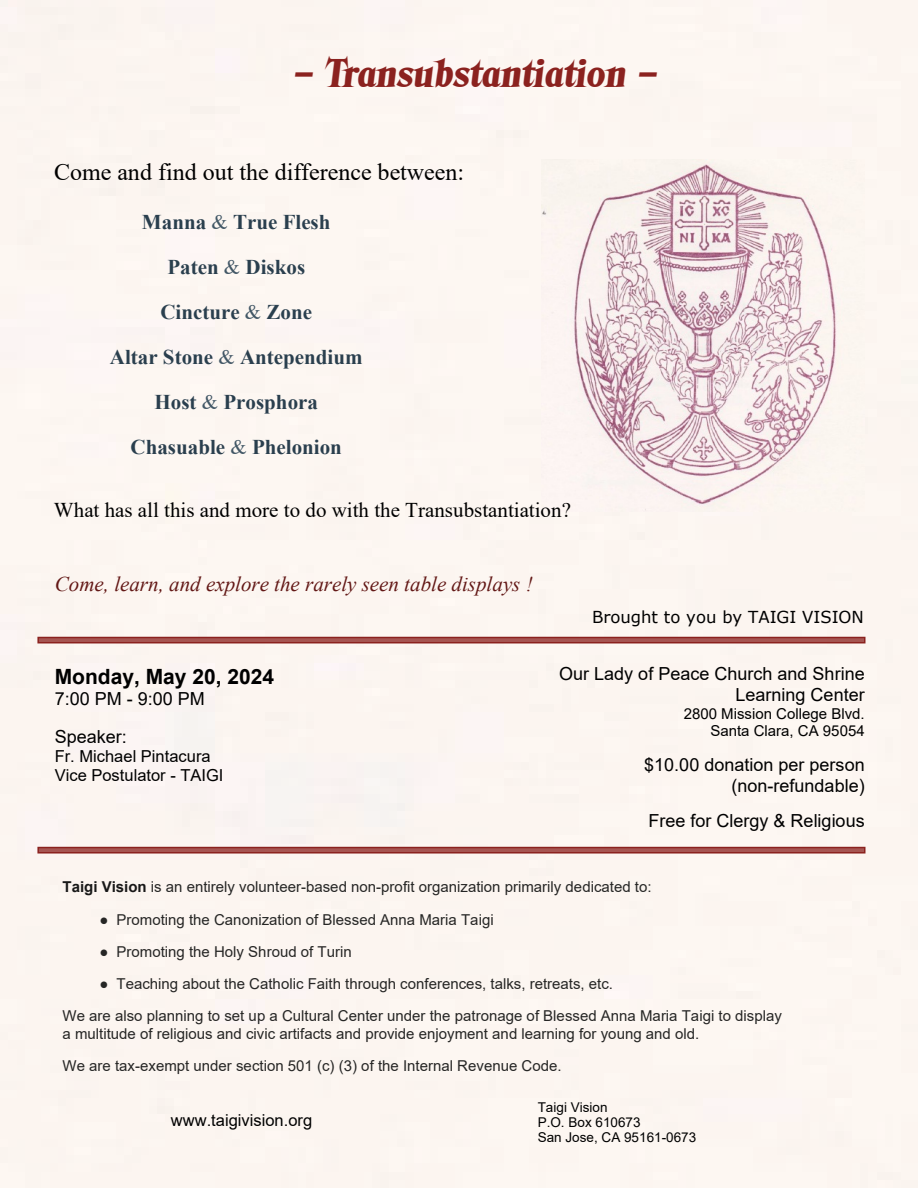
<style>
.page{position:relative;width:918px;height:1188px;background:#fff}
.page>*{position:absolute;margin:0;border:0;box-sizing:border-box;transform-origin:0 0}
.t1{font:italic 39px "Blue Ridge Heavy SF Bold";color:#8b221f}
.t2{font:24px "Times New Roman";color:#000}
.t3{font:700 21px/45px "Times New Roman";color:#2a3f4e;text-align:center}
.t4{font:21px "Times New Roman";color:#000}
.t5{font:italic 21px "Times New Roman";color:#631816}
.t6{font:700 21px "Arial";color:#000}
.t7{font:18px/20.7px "Arial";color:#000;text-align:right}
.t8{font:16.5px/18.9px "Arial";color:#000}
.t9{font:16.5px "Verdana";color:#000}
.t10{font:15px/32.2px "Arial";color:#262625}
.t11{font:15px/17.2px "Arial";color:#000;text-align:right}
.t12{font:13.5px/15.5px "Arial";color:#000}
.s1{font-weight:400;color:#425766}
.s2{font-weight:700;color:#181818}
.s3{font-family:"Times New Roman"}
</style>
<div class="page">
<div style="left:37px;top:637px;width:828px;height:6px;background:#8b221f;border:2px solid #8b221f;opacity:.76"></div>
<div style="left:37px;top:847px;width:828px;height:7px;background:#8b221f;border:2px solid #8b221f;opacity:.76"></div>
<img style="left:542px;top:159px;width:322px;height:352px">
<h1 class="t1" style="left:293px;top:58px;width:364px">— Transubstantiation —</h1>
<h2 class="t2" style="left:54px;top:163px;width:412px">Come and find out the difference between:</h2>
<h3 class="t3" style="left:110px;top:202px;width:254px">Manna <span class="s1">&amp;</span> True Flesh<br>Paten <span class="s1">&amp;</span> Diskos<br>Cincture <span class="s1">&amp;</span> Zone<br>Altar Stone <span class="s1">&amp;</span> Antependium<br>Host <span class="s1">&amp;</span> Prosphora<br>Chasuable <span class="s1">&amp;</span> Phelonion</h3>
<h3 class="t4" style="left:54px;top:502px;width:519px">What has all this and more to do with the Transubstantiation?</h3>
<h3 class="t5" style="left:55px;top:577px;width:479px">Come, learn, and explore the rarely seen table displays !</h3>
<h3 class="t6" style="left:55px;top:668px;width:221px">Monday, May 20, 2024</h3>
<p class="t7" style="left:55px;top:682px;width:152px;line-height:37.8px;text-align:left">7:00 PM - 9:00 PM<br>Speaker:</p>
<p class="t8" style="left:55px;top:749px;width:170px">Fr. Michael Pintacura<br>Vice Postulator - TAIGI</p>
<p class="t9" style="left:592px;top:610px;width:273px">Brought to you by TAIGI VISION</p>
<p class="t7" style="left:559px;top:665px;width:307px">Our Lady of Peace Church and Shrine<br>Learning Center</p>
<p class="t11" style="left:684px;top:707px;width:183px">2800 Mission College Blvd.<br>Santa Clara, CA 95054</p>
<p class="t7" style="left:644px;top:756px;width:222px">$10.00 donation per person (non-refundable)</p>
<p class="t7" style="left:649px;top:812px;width:218px">Free for Clergy &amp; Religious</p>
<p class="t10" style="left:63px;top:872px;width:591px"><span class="s2">Taigi Vision</span> is an entirely volunteer-based non-profit organization primarily dedicated to:</p>
<p class="t10" style="left:100px;top:905px;width:396px"><span class="s3">●</span> Promoting the Canonization of Blessed Anna Maria Taigi</p>
<p class="t10" style="left:100px;top:937px;width:254px"><span class="s3">●</span> Promoting the Holy Shroud of Turin</p>
<p class="t10" style="left:63px;top:969px;width:721px;text-indent:37px"><span class="s3">●</span> Teaching about the Catholic Faith through conferences, talks, retreats, etc.<br>We are also planning to set up a Cultural Center under the patronage of Blessed Anna Maria Taigi to display</p>
<p class="t10" style="left:63px;top:1019px;width:638px">a multitude of religious and civic artifacts and provide enjoyment and learning for young and old.<br>We are tax-exempt under section 501 (c) (3) of the Internal Revenue Code.</p>
<p class="t8" style="left:171px;top:1113px;width:143px">www.taigivision.org</p>
<p class="t12" style="left:538px;top:1100px;width:160px">Taigi Vision<br>P.O. Box 610673<br>San Jose, CA 95161-0673</p>
</div>
